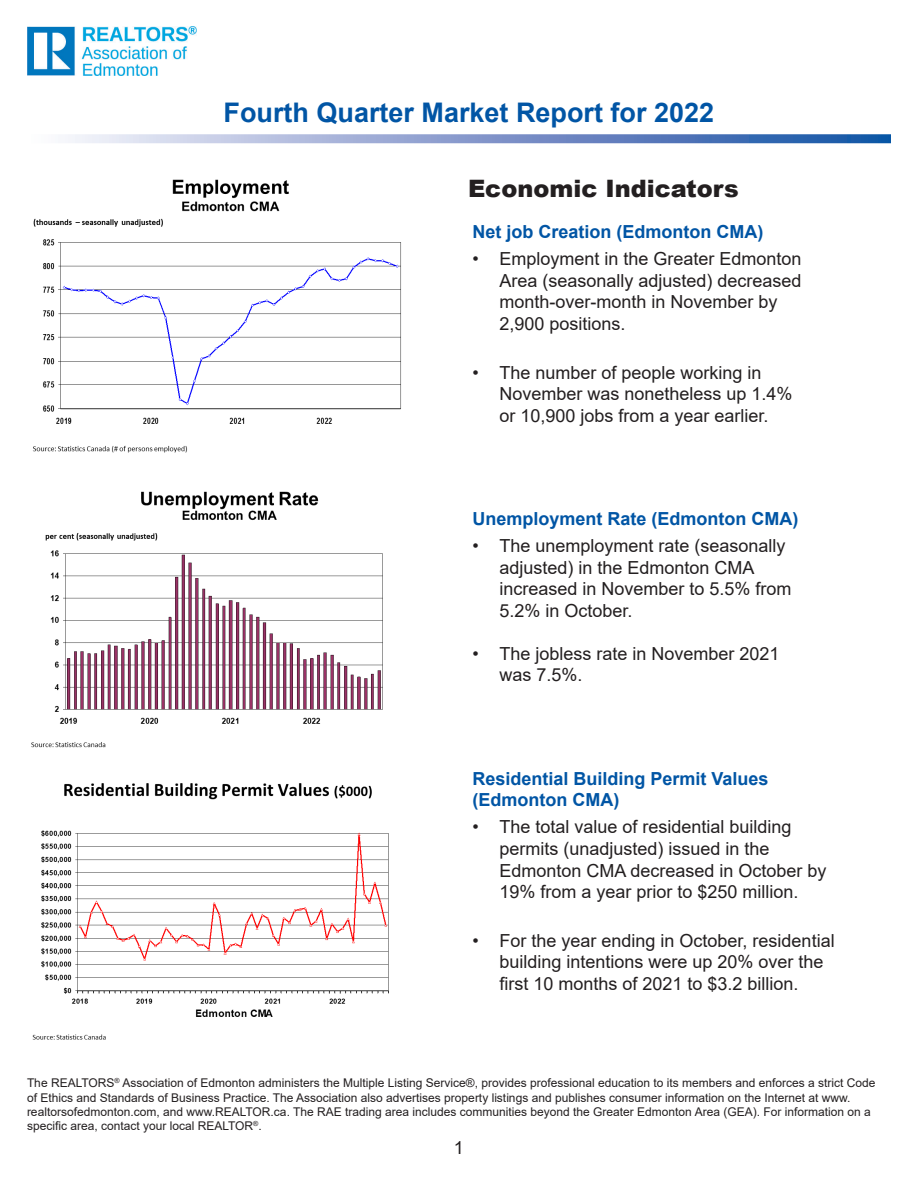
<style>
.page{position:relative;width:918px;height:1188px;background:#fff}
.page>*{position:absolute;margin:0;border:0;box-sizing:border-box;transform-origin:0 0}
.t1{font:700 27px "Arial";color:#0155a5}
.t2{font:900 24px "Arial";color:#231f20}
.t3{font:18px/21.6px "Arial";color:#231f20}
.t4{font:700 18px/21.6px "Arial";color:#0155a5}
.t5{font:12px/14.4px "Arial";color:#231f20}
</style>
<div class="page">
<img style="left:33px;top:179px;width:368px;height:274px">
<img style="left:31px;top:491px;width:352px;height:257px">
<img style="left:32px;top:783px;width:357px;height:257px">
<img style="left:27px;top:27px;width:169px;height:49px">
<svg style="left:68px;top:134px;width:823px;height:9px;background:#869ecd"></svg>
<p class="t1" style="left:224px;top:93px;width:492px">Fourth Quarter Market Report for 2022</p>
<p class="t2" style="left:468px;top:171px;width:272px">Economic Indicators</p>
<p class="t4" style="left:472px;top:221px;width:292px">Net job Creation (Edmonton CMA)</p>
<p class="t3" style="left:500px;top:248px;width:304px;text-indent:-27px">• Employment in the Greater Edmonton<br>Area (seasonally adjusted) decreased month-over-month in November by<br>2,900 positions.</p>
<p class="t3" style="left:500px;top:361px;width:295px;text-indent:-27px">• The number of people working in<br>November was nonetheless up 1.4% or 10,900 jobs from a year earlier.</p>
<p class="t4" style="left:472px;top:508px;width:327px">Unemployment Rate (Edmonton CMA)</p>
<p class="t3" style="left:500px;top:535px;width:294px;text-indent:-27px">• The unemployment rate (seasonally adjusted) in the Edmonton CMA increased in November to 5.5% from<br>5.2% in October.</p>
<p class="t3" style="left:500px;top:642px;width:282px;text-indent:-27px">• The jobless rate in November 2021 was 7.5%.</p>
<p class="t4" style="left:472px;top:768px;width:298px">Residential Building Permit Values (Edmonton CMA)</p>
<p class="t3" style="left:500px;top:816px;width:329px;text-indent:-27px">• The total value of residential building permits (unadjusted) issued in the Edmonton CMA decreased in October by 19% from a year prior to $250 million.</p>
<p class="t3" style="left:500px;top:929px;width:337px;text-indent:-27px">• For the year ending in October, residential building intentions were up 20% over the first 10 months of 2021 to $3.2 billion.</p>
<p class="t5" style="left:27px;top:1076px;width:850px">The REALTORS<sup>®</sup> Association of Edmonton administers the Multiple Listing Service®, provides professional education to its members and enforces a strict Code of Ethics and Standards of Business Practice. The Association also advertises property listings and publishes consumer information on the Internet at www. realtorsofedmonton.com, and www.REALTOR.ca. The RAE trading area includes communities beyond the Greater Edmonton Area (GEA). For information on a specific area, contact your local REALTOR<sup>®</sup>.</p>
<p class="t3" style="left:454px;top:1136px;width:12px">1</p>
</div>
